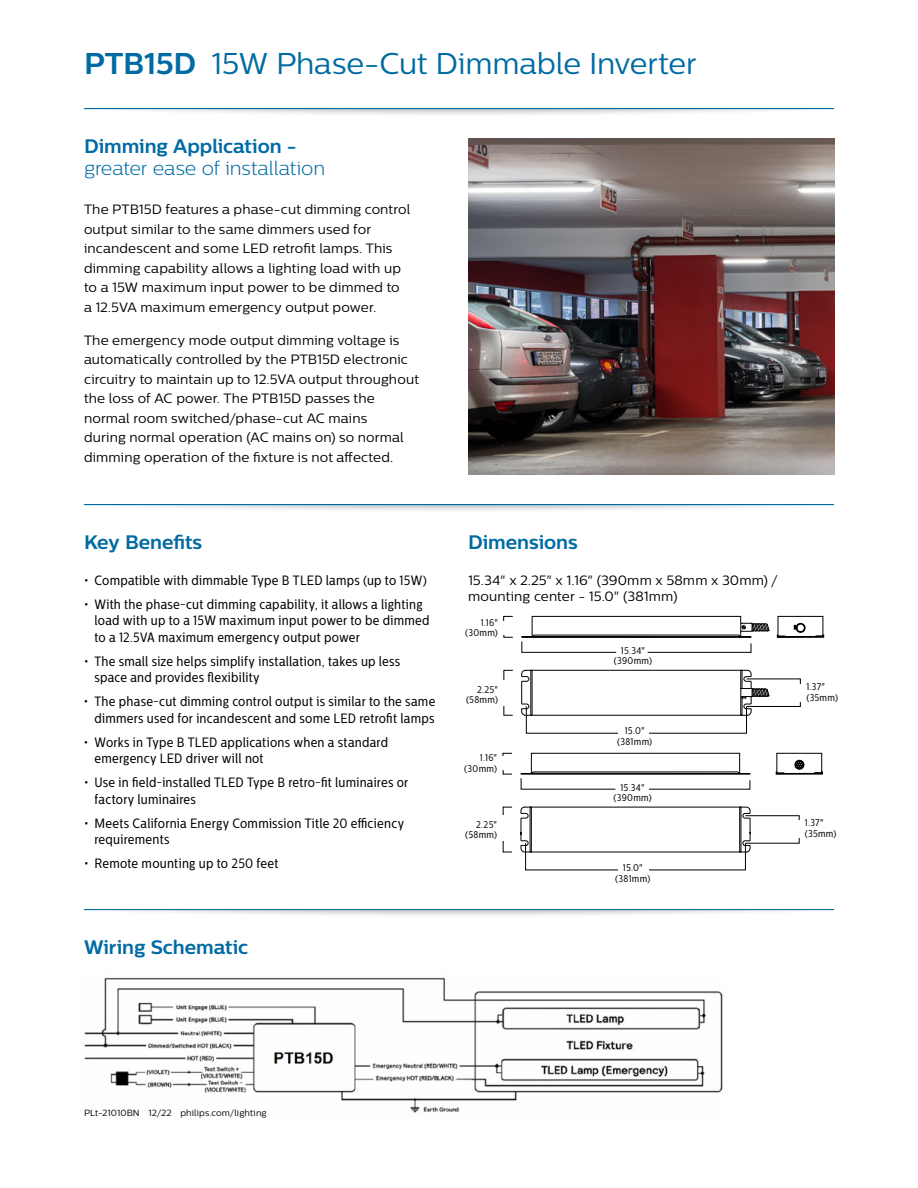
<style>
.page{position:relative;width:918px;height:1188px;background:#fff}
.page>*{position:absolute;margin:0;border:0;box-sizing:border-box;transform-origin:0 0}
.t1{font:30px "Centrale Sans";letter-spacing:-.005em;color:#006ba3}
.t2{font:700 19.5px "Centrale Sans";letter-spacing:-.005em;color:#006ba3}
.t3{font:300 19.5px "Centrale Sans";letter-spacing:-.005em;color:#006ba3}
.t4{font:13.5px/16.5px "Centrale Sans Cnd";letter-spacing:.015em;color:#000}
.t5{font:13.5px/19.5px "Centrale Sans";letter-spacing:.01em;color:#000}
.t6{font:9.75px/10.5px "Centrale Sans Cnd";letter-spacing:.03em;color:#000;text-align:right}
.t7{font:9px "Centrale Sans";letter-spacing:.01em;color:#000}
.t8{font:7.95px "Arial";color:#000}
.s1{font-weight:700}
</style>
<div class="page">
<img style="left:468px;top:138px;width:367px;height:337px">
<div style="left:532px;top:616px;width:209px;height:21px;border:1px solid #000"></div>
<div style="left:778px;top:616px;width:45px;height:21px;border:1px solid #000"></div>
<svg style="left:503px;top:616px;width:10px;height:5px"></svg>
<svg style="left:504px;top:670px;width:9px;height:10px"></svg>
<svg style="left:504px;top:635px;width:9px;height:3px"></svg>
<svg style="left:504px;top:706px;width:9px;height:10px"></svg>
<svg style="left:777px;top:623px;width:47px;height:15px"></svg>
<svg style="left:522px;top:622px;width:247px;height:31px"></svg>
<svg style="left:521px;top:670px;width:100px;height:63px"></svg>
<svg style="left:643px;top:670px;width:158px;height:63px"></svg>
<div style="left:531px;top:753px;width:209px;height:21px;border:1px solid #000"></div>
<div style="left:777px;top:753px;width:45px;height:21px;border:1px solid #000"></div>
<svg style="left:503px;top:807px;width:9px;height:8px"></svg>
<svg style="left:503px;top:770px;width:9px;height:4px"></svg>
<svg style="left:503px;top:841px;width:9px;height:11px"></svg>
<svg style="left:521px;top:772px;width:229px;height:17px"></svg>
<svg style="left:776px;top:760px;width:47px;height:15px"></svg>
<svg style="left:521px;top:807px;width:99px;height:63px"></svg>
<svg style="left:642px;top:807px;width:157px;height:63px"></svg>
<div style="left:64px;top:900px;width:789px;height:19px;background:#000;opacity:.3"></div>
<hr style="left:84px;top:909px;width:750px;height:1px;background:#006ba3">
<div style="left:54px;top:894px;width:810px;height:15px;background:#fff"></div>
<div style="left:0;top:894px;width:84px;height:30px;background:#fff"></div>
<div style="left:834px;top:894px;width:84px;height:30px;background:#fff"></div>
<div style="left:64px;top:495px;width:789px;height:19px;background:#000;opacity:.3"></div>
<hr style="left:84px;top:504px;width:750px;height:1px;background:#006ba3">
<div style="left:54px;top:489px;width:810px;height:15px;background:#fff"></div>
<div style="left:0;top:489px;width:84px;height:30px;background:#fff"></div>
<div style="left:834px;top:489px;width:84px;height:30px;background:#fff"></div>
<img style="left:84px;top:977px;width:639px;height:136px">
<div style="left:621px;top:645px;width:25px;height:13px;background:#fff"></div>
<div style="left:618px;top:725px;width:30px;height:13px;background:#fff"></div>
<div style="left:618px;top:783px;width:30px;height:13px;background:#fff"></div>
<div style="left:618px;top:863px;width:30px;height:13px;background:#fff"></div>
<div style="left:792px;top:684px;width:23px;height:18px;background:#fff"></div>
<div style="left:791px;top:820px;width:23px;height:18px;background:#fff"></div>
<div style="left:64px;top:99px;width:789px;height:19px;background:#000;opacity:.3"></div>
<hr style="left:84px;top:108px;width:750px;height:1px;background:#006ba3">
<div style="left:54px;top:93px;width:810px;height:15px;background:#fff"></div>
<div style="left:0;top:93px;width:84px;height:30px;background:#fff"></div>
<div style="left:834px;top:93px;width:84px;height:30px;background:#fff"></div>
<h1 class="t1" style="left:84px;top:46px;width:614px"><span class="s1">PTB15D</span> 15W Phase-Cut Dimmable Inverter</h1>
<h2 class="t2" style="left:84px;top:134px;width:214px">Dimming Application -</h2>
<h2 class="t3" style="left:84px;top:157px;width:243px">greater ease of installation</h2>
<p class="t5" style="left:84px;top:199px;width:328px">The PTB15D features a phase-cut dimming control output similar to the same dimmers used for incandescent and some LED retrofit lamps. This dimming capability allows a lighting load with up to a 15W maximum input power to be dimmed to a 12.5VA maximum emergency output power.</p>
<p class="t5" style="left:84px;top:330px;width:337px">The emergency mode output dimming voltage is automatically controlled by the PTB15D electronic circuitry to maintain up to 12.5VA output throughout the loss of AC power. The PTB15D passes the normal room switched/phase-cut AC mains<br>during normal operation (AC mains on) so normal dimming operation of the fixture is not affected.</p>
<h2 class="t2" style="left:84px;top:530px;width:120px">Key Benefits</h2>
<p class="t4" style="left:84px;top:572px;width:344px">• Compatible with dimmable Type B TLED lamps (up to 15W)</p>
<p class="t4" style="left:95px;top:596px;width:337px;text-indent:-11px">• With the phase-cut dimming capability, it allows a lighting load with up to a 15W maximum input power to be dimmed to a 12.5VA maximum emergency output power</p>
<p class="t4" style="left:95px;top:653px;width:307px;text-indent:-11px">• The small size helps simplify installation, takes up less space and provides flexibility</p>
<p class="t4" style="left:84px;top:693px;width:353px;text-align:right">• The phase-cut dimming control output is similar to the same dimmers used for incandescent and some LED retrofit lamps</p>
<p class="t4" style="left:95px;top:734px;width:295px;text-indent:-11px">• Works in Type B TLED applications when a standard emergency LED driver will not</p>
<p class="t4" style="left:95px;top:774px;width:315px;text-indent:-11px">• Use in field-installed TLED Type B retro-fit luminaires or factory luminaires</p>
<p class="t4" style="left:95px;top:815px;width:311px;text-indent:-11px">• Meets California Energy Commission Title 20 efficiency requirements</p>
<p class="t4" style="left:84px;top:855px;width:196px">• Remote mounting up to 250 feet</p>
<h2 class="t2" style="left:84px;top:935px;width:166px">Wiring Schematic</h2>
<h2 class="t2" style="left:468px;top:530px;width:111px">Dimensions</h2>
<p class="t5" style="left:468px;top:571px;width:311px;line-height:16.5px">15.34" x 2.25" x 1.16" (390mm x 58mm x 30mm) / mounting center - 15.0" (381mm)</p>
<p class="t6" style="left:465px;top:617px;width:34px">1.16" (30mm)</p>
<p class="t6" style="left:614px;top:645px;width:40px;text-align:center">15.34" (390mm)</p>
<p class="t6" style="left:466px;top:684px;width:33px">2.25" (58mm)</p>
<p class="t6" style="left:617px;top:726px;width:37px;text-align:center">15.0" (381mm)</p>
<p class="t8" style="left:622px;top:647px;width:24px">15.34"</p>
<p class="t8" style="left:624px;top:728px;width:20px">15.0"</p>
<p class="t6" style="left:464px;top:752px;width:34px">1.16" (30mm)</p>
<p class="t6" style="left:465px;top:819px;width:33px">2.25" (58mm)</p>
<p class="t6" style="left:614px;top:782px;width:40px;text-align:center">15.34" (390mm)</p>
<p class="t8" style="left:621px;top:784px;width:24px">15.34"</p>
<p class="t6" style="left:615px;top:862px;width:37px;text-align:center">15.0" (381mm)</p>
<p class="t8" style="left:623px;top:864px;width:20px">15.0"</p>
<p class="t6" style="left:806px;top:682px;width:33px;text-align:left">1.37" (35mm)</p>
<p class="t6" style="left:805px;top:817px;width:33px;text-align:left">1.37" (35mm)</p>
<p class="t7" style="left:84px;top:1108px;width:184px">PLt-21010BN 12/22 philips.com/lighting</p>
</div>
